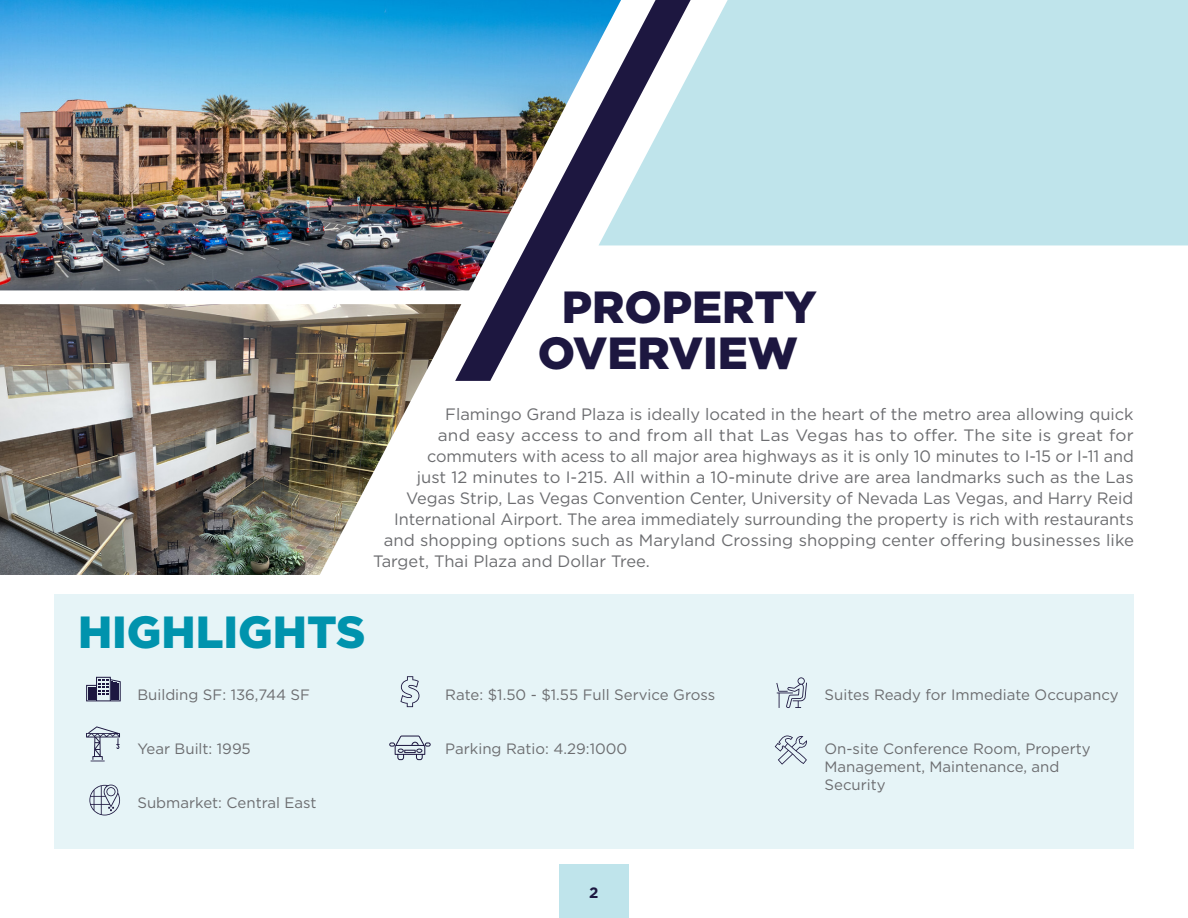
<style>
.page{position:relative;width:1188px;height:918px;background:#fff}
.page>*{position:absolute;margin:0;border:0;box-sizing:border-box;transform-origin:0 0}
.t1{font:900 45px "Gotham";color:#1d1740}
.t2{font:900 45px "Gotham";color:#0093ad}
.Paragraph_Style{font:16.5px "Gotham";color:#6c6d70}
.Paragraph_Style-2{font:16.5px "Gotham";color:#6c6d70;scale:1.04 1}
.Paragraph_Style-3{font:15px/18px "Gotham";color:#6c6d70}
.t3{font:700 15px "Gotham";color:#1d1740}
</style>
<div class="page">
<div style="left:560px;top:864px;width:69px;height:54px;background:#bfe4eb"></div>
<svg style="left:455px;top:245px;width:392px;height:136px"></svg>
<img style="left:0;top:0;width:621px;height:290px">
<img style="left:0;top:304px;width:461px;height:271px">
<svg style="left:599px;top:0;width:589px;height:245px;background:#bddee6"></svg>
<div style="left:54px;top:594px;width:1080px;height:255px;background:#e6f4f7"></div>
<svg style="left:86px;top:726px;width:34px;height:35px"></svg>
<svg style="left:89px;top:785px;width:31px;height:30px"></svg>
<svg style="left:389px;top:736px;width:42px;height:24px"></svg>
<svg style="left:400px;top:676px;width:19px;height:31px"></svg>
<svg style="left:776px;top:677px;width:31px;height:31px"></svg>
<svg style="left:86px;top:677px;width:35px;height:24px"></svg>
<svg style="left:775px;top:736px;width:32px;height:29px"></svg>
<p class="t1" style="left:562px;top:276px;width:256px">PROPERTY</p>
<p class="t1" style="left:538px;top:322px;width:262px">OVERVIEW</p>
<p class="Paragraph_Style" style="left:445px;top:404px;width:690px">Flamingo Grand Plaza is ideally located in the heart of the metro area allowing quick</p>
<p class="Paragraph_Style-2" style="left:438px;top:425px;width:671px">and easy access to and from all that Las Vegas has to offer. The site is great for</p>
<p class="Paragraph_Style" style="left:427px;top:446px;width:708px">commuters with acess to all major area highways as it is only 10 minutes to I-15 or I-11 and</p>
<p class="Paragraph_Style" style="left:417px;top:467px;width:718px">just 12 minutes to I-215. All within a 10-minute drive are area landmarks such as the Las</p>
<p class="Paragraph_Style" style="left:406px;top:488px;width:729px">Vegas Strip, Las Vegas Convention Center, University of Nevada Las Vegas, and Harry Reid</p>
<p class="Paragraph_Style" style="left:394px;top:509px;width:741px">International Airport. The area immediately surrounding the property is rich with restaurants</p>
<p class="Paragraph_Style" style="left:384px;top:530px;width:752px">and shopping options such as Maryland Crossing shopping center offering businesses like</p>
<p class="Paragraph_Style" style="left:373px;top:551px;width:278px">Target, Thai Plaza and Dollar Tree.</p>
<p class="t2" style="left:78px;top:601px;width:289px">HIGHLIGHTS</p>
<p class="Paragraph_Style-3" style="left:137px;top:685px;width:174px">Building SF: 136,744 SF</p>
<p class="Paragraph_Style-3" style="left:137px;top:739px;width:115px">Year Built: 1995</p>
<p class="Paragraph_Style-3" style="left:137px;top:793px;width:181px">Submarket: Central East</p>
<p class="Paragraph_Style-3" style="left:445px;top:685px;width:271px">Rate: $1.50 - $1.55 Full Service Gross</p>
<p class="Paragraph_Style-3" style="left:445px;top:739px;width:184px">Parking Ratio: 4.29:1000</p>
<p class="Paragraph_Style-3" style="left:825px;top:685px;width:296px">Suites Ready for Immediate Occupancy</p>
<p class="Paragraph_Style-3" style="left:825px;top:739px;width:268px">On-site Conference Room, Property<br>Management, Maintenance, and<br>Security</p>
<p class="t3" style="left:589px;top:883px;width:11px">2</p>
</div>
